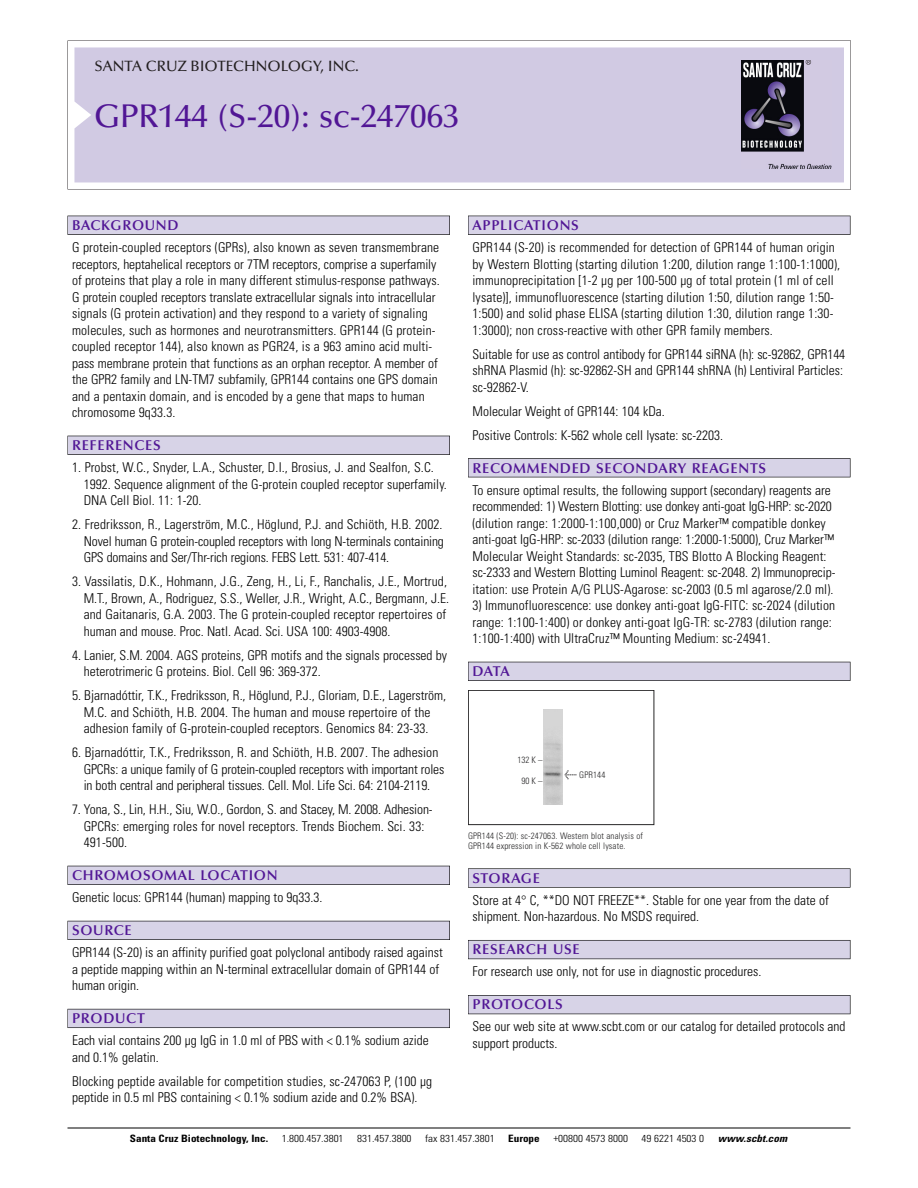
<style>
.page{position:relative;width:918px;height:1188px;background:#fff}
.page>*{position:absolute;margin:0;border:0;box-sizing:border-box;transform-origin:0 0}
.t1{font:500 33px "Optima";color:#511695}
.t2{font:500 15px "Optima";color:#231f20}
.t3{font:600 14.25px "Optima";letter-spacing:.05em;color:#511695}
.t4{font:300 condensed 13.5px/16.5px "Univers";color:#000}
.t5{font:300 condensed 10.2px "Univers";color:#000;scale:1.1 1}
.t6{font:700 condensed 10.2px "Univers";color:#000;scale:1.1 1}
.t7{font:italic 700 condensed 10.2px "Univers";letter-spacing:.005em;color:#000;scale:1.1 1}
.t8{font:9px/10.5px "Univers Condensed Light+PIYJID";letter-spacing:.015em;color:#272627}
.s1{font-family:"Meta Plus Book Roman+KINLIZ";font-size:10.5px}
</style>
<div class="page">
<svg style="left:68px;top:40px;width:783px;height:149px"></svg>
<div style="left:74px;top:47px;width:770px;height:135px;background:#d1cae3"></div>
<img style="left:741px;top:60px;width:90px;height:108px">
<div style="left:68px;top:216px;width:382px;height:19px;background:#525155"></div>
<div style="left:68px;top:216px;width:381px;height:18px;background:#d7d3e7"></div>
<div style="left:68px;top:436px;width:382px;height:19px;background:#515055"></div>
<div style="left:68px;top:436px;width:381px;height:18px;background:#d7d3e7"></div>
<div style="left:68px;top:866px;width:382px;height:19px;background:#525158"></div>
<div style="left:68px;top:866px;width:381px;height:18px;background:#d7d3e7"></div>
<div style="left:68px;top:921px;width:382px;height:19px;background:#54535a"></div>
<div style="left:68px;top:921px;width:381px;height:18px;background:#d7d3e7"></div>
<div style="left:68px;top:1009px;width:382px;height:19px;background:#5b5a62"></div>
<div style="left:68px;top:1009px;width:381px;height:18px;background:#d7d3e7"></div>
<div style="left:468px;top:216px;width:382px;height:19px;background:#525155"></div>
<div style="left:468px;top:216px;width:382px;height:18px;background:#d7d3e7"></div>
<div style="left:468px;top:458px;width:382px;height:19px;background:#525155"></div>
<div style="left:468px;top:459px;width:382px;height:18px;background:#d7d3e7"></div>
<div style="left:468px;top:662px;width:382px;height:19px;background:#525158"></div>
<div style="left:468px;top:662px;width:382px;height:18px;background:#d7d3e7"></div>
<div style="left:468px;top:868px;width:382px;height:20px;background:#666"></div>
<div style="left:468px;top:869px;width:382px;height:18px;background:#d7d3e7"></div>
<div style="left:468px;top:940px;width:382px;height:19px;background:#5b5961"></div>
<div style="left:468px;top:941px;width:382px;height:18px;background:#d7d3e7"></div>
<div style="left:468px;top:995px;width:382px;height:19px;background:#535259"></div>
<div style="left:468px;top:996px;width:382px;height:18px;background:#d7d3e7"></div>
<hr style="left:68px;top:1128px;width:782px;height:1px;background:#000">
<div style="left:468px;top:690px;width:186px;height:135px;border:1px solid #272627"></div>
<img style="left:544px;top:710px;width:18px;height:95px">
<p class="t2" style="left:94px;top:61px;width:266px">SANTA CRUZ BIOTECHNOLOGY, INC.</p>
<h1 class="t1" style="left:94px;top:103px;width:367px">GPR144 (S-20): sc-247063</h1>
<p class="t3" style="left:72px;top:219px;width:108px">BACKGROUND</p>
<p class="t4" style="left:72px;top:240px;width:369px">G protein-coupled receptors (GPRs), also known as seven transmembrane receptors, heptahelical receptors or 7TM receptors, comprise a superfamily of proteins that play a role in many different stimulus-response pathways.<br>G protein coupled receptors translate extracellular signals into intracellular signals (G protein activation) and they respond to a variety of signaling molecules, such as hormones and neurotransmitters. GPR144 (G protein&shy;coupled receptor 144), also known as PGR24, is a 963 amino acid multi&shy;pass membrane protein that functions as an orphan receptor. A member of the GPR2 family and LN-TM7 subfamily, GPR144 contains one GPS domain and a pentaxin domain, and is encoded by a gene that maps to human chromosome 9q33.3.</p>
<p class="t3" style="left:72px;top:440px;width:90px">REFERENCES</p>
<p class="t4" style="left:84px;top:460px;width:365px;text-indent:-12px">1. Probst, W.C., Snyder, L.A., Schuster, D.I., Brosius, J. and Sealfon, S.C.<br>1992. Sequence alignment of the G-protein coupled receptor superfamily.<br>DNA Cell Biol. 11: 1-20.</p>
<p class="t4" style="left:84px;top:517px;width:362px;text-align:justify;text-indent:-12px">2. Fredriksson, R., Lagerström, M.C., Höglund, P.J. and Schiöth, H.B. 2002.<br>Novel human G protein-coupled receptors with long N-terminals containing GPS domains and Ser/Thr-rich regions. FEBS Lett. 531: 407-414.</p>
<p class="t4" style="left:84px;top:574px;width:367px;text-indent:-12px">3. Vassilatis, D.K., Hohmann, J.G., Zeng, H., Li, F., Ranchalis, J.E., Mortrud, M.T., Brown, A., Rodriguez, S.S., Weller, J.R., Wright, A.C., Bergmann, J.E. and Gaitanaris, G.A. 2003. The G protein-coupled receptor repertoires of human and mouse. Proc. Natl. Acad. Sci. USA 100: 4903-4908.</p>
<p class="t4" style="left:84px;top:648px;width:365px;text-indent:-12px">4. Lanier, S.M. 2004. AGS proteins, GPR motifs and the signals processed by heterotrimeric G proteins. Biol. Cell 96: 369-372.</p>
<p class="t4" style="left:72px;top:688px;width:376px;text-align:center">5. Bjarnadóttir, T.K., Fredriksson, R., Höglund, P.J., Gloriam, D.E., Lagerström,<br>M.C. and Schiöth, H.B. 2004. The human and mouse repertoire of the adhesion family of G-protein-coupled receptors. Genomics 84: 23-33.</p>
<p class="t4" style="left:84px;top:745px;width:362px;text-indent:-12px">6. Bjarnadóttir, T.K., Fredriksson, R. and Schiöth, H.B. 2007. The adhesion<br>GPCRs: a unique family of G protein-coupled receptors with important roles in both central and peripheral tissues. Cell. Mol. Life Sci. 64: 2104-2119.</p>
<p class="t4" style="left:84px;top:802px;width:351px;text-indent:-12px">7. Yona, S., Lin, H.H., Siu, W.O., Gordon, S. and Stacey, M. 2008. Adhesion-<br>GPCRs: emerging roles for novel receptors. Trends Biochem. Sci. 33:<br>491-500.</p>
<p class="t3" style="left:72px;top:870px;width:207px">CHROMOSOMAL LOCATION</p>
<p class="t4" style="left:72px;top:890px;width:252px">Genetic locus: GPR144 (human) mapping to 9q33.3.</p>
<p class="t3" style="left:72px;top:925px;width:61px">SOURCE</p>
<p class="t4" style="left:72px;top:945px;width:372px">GPR144 (S-20) is an affinity purified goat polyclonal antibody raised against a peptide mapping within an N-terminal extracellular domain of GPR144 of human origin.</p>
<p class="t3" style="left:72px;top:1013px;width:74px">PRODUCT</p>
<p class="t4" style="left:72px;top:1033px;width:358px">Each vial contains 200 µg IgG in 1.0 ml of PBS with &lt; 0.1% sodium azide and 0.1% gelatin.</p>
<p class="t4" style="left:72px;top:1074px;width:362px">Blocking peptide available for competition studies, sc-247063 P, (100 µg peptide in 0.5 ml PBS containing &lt; 0.1% sodium azide and 0.2% BSA).</p>
<p class="t3" style="left:473px;top:219px;width:108px">APPLICATIONS</p>
<p class="t4" style="left:473px;top:240px;width:369px">GPR144 (S-20) is recommended for detection of GPR144 of human origin by Western Blotting (starting dilution 1:200, dilution range 1:100-1:1000), immunoprecipitation [1-2 µg per 100-500 µg of total protein (1 ml of cell lysate)], immunofluorescence (starting dilution 1:50, dilution range 1:50- 1:500) and solid phase ELISA (starting dilution 1:30, dilution range 1:30- 1:3000); non cross-reactive with other GPR family members.</p>
<p class="t4" style="left:473px;top:347px;width:374px">Suitable for use as control antibody for GPR144 siRNA (h): sc-92862, GPR144 shRNA Plasmid (h): sc-92862-SH and GPR144 shRNA (h) Lentiviral Particles: sc-92862-V.</p>
<p class="t4" style="left:473px;top:400px;width:252px;line-height:24px">Molecular Weight of GPR144: 104 kDa.<br>Positive Controls: K-562 whole cell lysate: sc-2203.</p>
<p class="t3" style="left:473px;top:462px;width:295px">RECOMMENDED SECONDARY REAGENTS</p>
<p class="t4" style="left:473px;top:483px;width:364px">To ensure optimal results, the following support (secondary) reagents are recommended: 1) Western Blotting: use donkey anti-goat IgG-HRP: sc-2020 (dilution range: 1:2000-1:100,000) or Cruz Marker™ compatible donkey anti-goat IgG-HRP: sc-2033 (dilution range: 1:2000-1:5000), Cruz Marker™ Molecular Weight Standards: sc-2035, TBS Blotto A Blocking Reagent: sc-2333 and Western Blotting Luminol Reagent: sc-2048. 2) Immunoprecip&shy;itation: use Protein A/G PLUS-Agarose: sc-2003 (0.5 ml agarose/2.0 ml).</p>
<p class="t4" style="left:473px;top:598px;width:364px">3) Immunofluorescence: use donkey anti-goat IgG-FITC: sc-2024 (dilution range: 1:100-1:400) or donkey anti-goat IgG-TR: sc-2783 (dilution range:<br>1:100-1:400) with UltraCruz™ Mounting Medium: sc-24941.</p>
<p class="t3" style="left:473px;top:666px;width:39px">DATA</p>
<p class="t8" style="left:518px;top:755px;width:26px">132 K –</p>
<p class="t8" style="left:522px;top:776px;width:22px">90K–</p>
<p class="t8" style="left:565px;top:770px;width:42px"><span class="s1">&lt;</span> GPR144</p>
<p class="t8" style="left:468px;top:831px;width:176px">GPR144 (S-20): sc-247063. Western blot analysis of<br>GPR144 expression in K-562 whole cell lysate.</p>
<p class="t3" style="left:473px;top:872px;width:69px">STORAGE</p>
<p class="t4" style="left:473px;top:893px;width:358px">Store at 4° C, **DO NOT FREEZE**. Stable for one year from the date of shipment. Non-hazardous. No MSDS required.</p>
<p class="t3" style="left:473px;top:944px;width:109px">RESEARCH USE</p>
<p class="t4" style="left:473px;top:965px;width:290px">For research use only, not for use in diagnostic procedures.</p>
<p class="t3" style="left:473px;top:999px;width:92px">PROTOCOLS</p>
<p class="t4" style="left:473px;top:1020px;width:375px">See our web site at www.scbt.com or our catalog for detailed protocols and support products.</p>
<p class="t6" style="left:130px;top:1135px;width:127px">Santa Cruz Biotechnology, Inc.</p>
<p class="t5" style="left:282px;top:1135px;width:58px">1.800.457.3801</p>
<p class="t5" style="left:357px;top:1135px;width:51px">831.457.3800</p>
<p class="t5" style="left:425px;top:1135px;width:65px">fax 831.457.3801</p>
<p class="t6" style="left:508px;top:1135px;width:30px">Europe</p>
<p class="t5" style="left:553px;top:1135px;width:69px">+00800 4573 8000</p>
<p class="t5" style="left:642px;top:1135px;width:58px">49 6221 4503 0</p>
<p class="t7" style="left:718px;top:1135px;width:64px">www.scbt.com</p>
</div>
